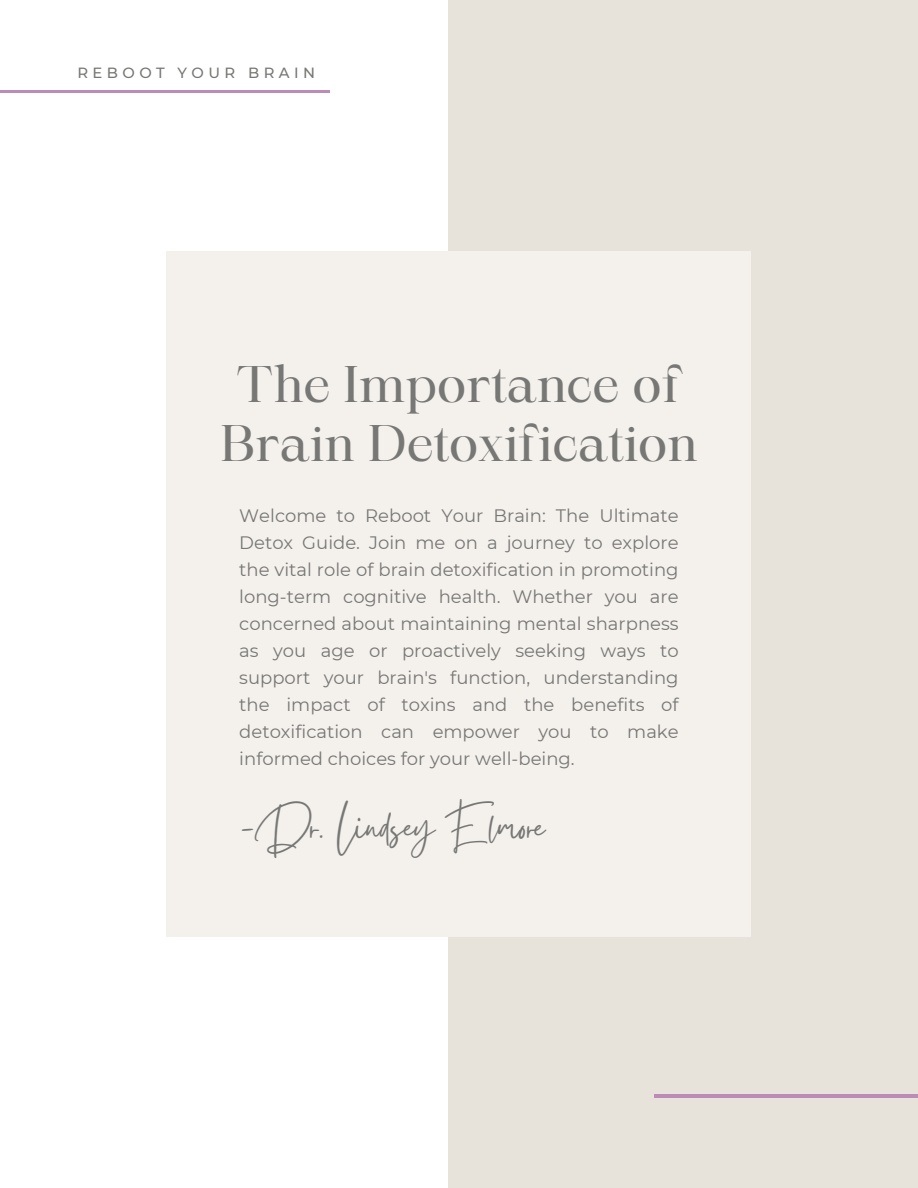
<style>
.page{position:relative;width:918px;height:1188px;background:#fff}
.page>*{position:absolute;margin:0;border:0;box-sizing:border-box;transform-origin:0 0}
.t1{font:49.35px/58.9px "Maharlika";color:#777775;text-align:center}
.t2{font:46.5px "Gistesy";color:#777775}
.t3{font:18px/27px "Montserrat";color:#777775;text-align:justify}
.t4{font:500 14.7px "Montserrat";letter-spacing:.3em;color:#777775}
</style>
<div class="page">
<hr style="left:0;top:90px;width:329px;height:3px;background:#bd8bb7">
<div style="left:449px;top:0;width:469px;height:1188px;background:#e8e3da"></div>
<hr style="left:655px;top:1095px;width:263px;height:2px;background:#bd8bb7">
<div style="left:167px;top:251px;width:584px;height:685px;background:#f4f1ed"></div>
<p class="t4" style="left:77px;top:64px;width:239px">REBOOT YOUR BRAIN</p>
<h1 class="t1" style="left:220px;top:360px;width:478px">The Importance of<br>Brain Detoxification</h1>
<h2 class="t3" style="left:239px;top:502px;width:441px">Welcome to Reboot Your Brain: The Ultimate Detox Guide. Join me on a journey to explore the vital role of brain detoxification in promoting long-term cognitive health. Whether you are concerned about maintaining mental sharpness as you age or proactively seeking ways to support your brain's function, understanding the impact of toxins and the benefits of detoxification can empower you to make informed choices for your well-being.</h2>
<h2 class="t2" style="left:239px;top:795px;width:307px">-Dr. Lindsey Elmore</h2>
</div>
